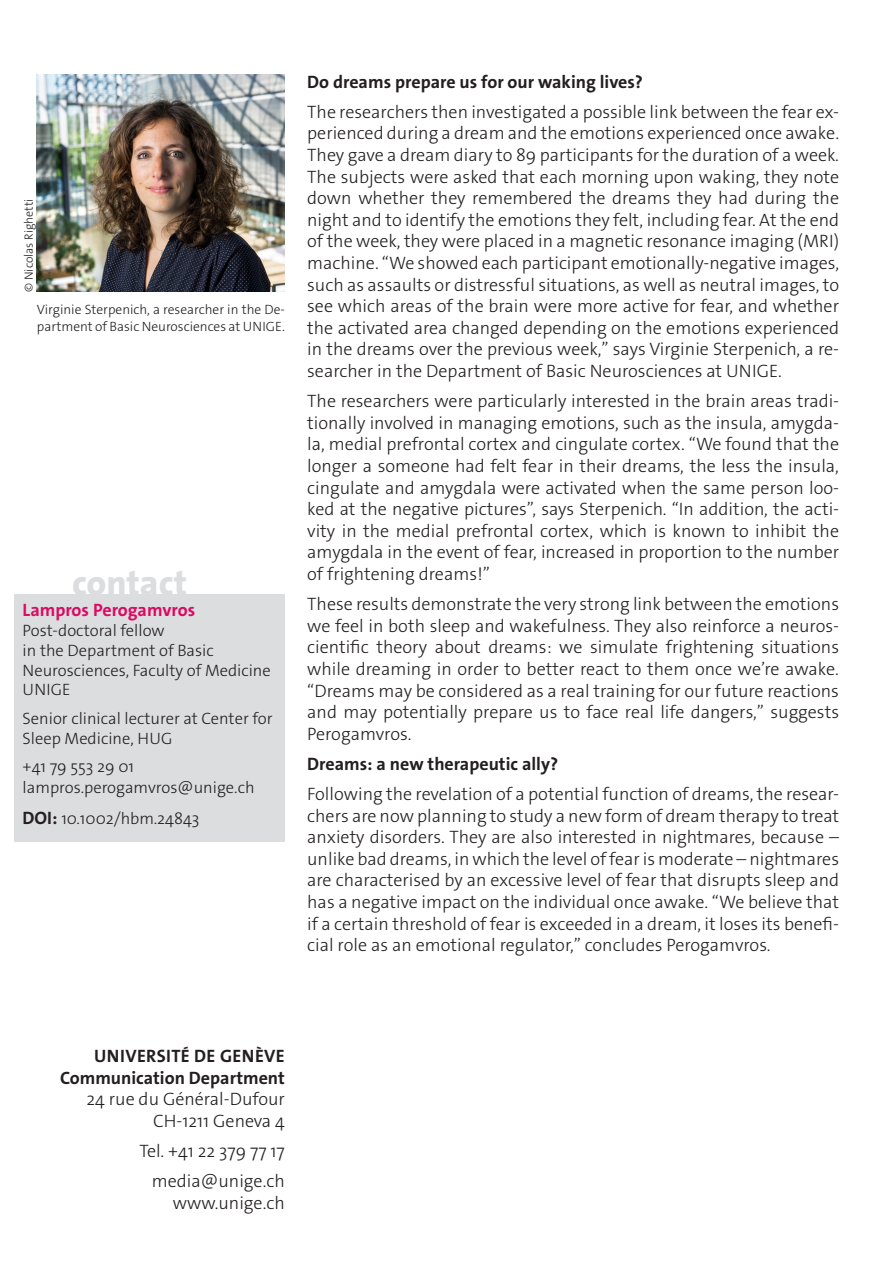
<style>
.page{position:relative;width:893px;height:1263px;background:#fff}
.page>*{position:absolute;margin:0;border:0;box-sizing:border-box;transform-origin:0 0}
._4__texte_courant{font:800 35.7px "The Sans Os F";color:#dcdddf}
._4__texte_courant-2{font:300 18px/21.6px "The Sans Os F";color:#231f20;text-align:justify}
.texte_courant{font:300 18px/21.6px "The Sans Os F";color:#231f20;text-align:right}
._4__texte_courant-3{font:700 18px "The Sans Os F";color:#231f20}
.texte_courant-2{font:700 18px "The Sans Os F";letter-spacing:.02em;color:#231f20}
._4__texte_courant-4{font:700 18px "The Sans Os F";color:#db0a62}
._4__texte_courant-5{font:300 16.5px/19.8px "The Sans Os F";color:#231f20}
._4__texte_courant-6{font:300 13.5px/16.2px "The Sans Os F";color:#231f20}
.t1{font:300 12px "The Sans Os F";color:#231f20}
.s1{font-weight:700;font-size:18px}
.s2{font-weight:700}
</style>
<div class="page">
<div style="left:14px;top:594px;width:271px;height:248px;background:#dcdddf"></div>
<img style="left:37px;top:74px;width:248px;height:218px">
<p class="t1" style="left:21px;top:292px;width:94px;rotate:-90deg">© Nicolas Righetti</p>
<p class="_4__texte_courant-6" style="left:37px;top:302px;width:250px">Virginie Sterpenich, a researcher in the De&shy;partment of Basic Neurosciences at UNIGE.</p>
<p class="_4__texte_courant" style="left:72px;top:560px;width:116px">contact</p>
<p class="_4__texte_courant-4" style="left:23px;top:599px;width:174px">Lampros Perogamvros</p>
<p class="_4__texte_courant-5" style="left:23px;top:621px;width:250px">Post-doctoral fellow<br>in the Department of Basic<br>Neurosciences, Faculty of Medicine<br>UNIGE</p>
<p class="_4__texte_courant-5" style="left:23px;top:708px;width:251px">Senior clinical lecturer at Center for<br>Sleep Medicine, HUG</p>
<p class="_4__texte_courant-5" style="left:23px;top:756px;width:233px;line-height:21.6px">+41 79 553 29 01 lampros.perogamvros@unige.ch</p>
<p class="_4__texte_courant-5" style="left:23px;top:808px;width:178px"><span class="s1">DOI:</span> 10.1002/hbm.24843</p>
<p class="_4__texte_courant-3" style="left:307px;top:70px;width:337px">Do dreams prepare us for our waking lives?</p>
<p class="_4__texte_courant-2" style="left:307px;top:101px;width:533px">The researchers then investigated a possible link between the fear ex&shy;perienced during a dream and the emotions experienced once awake.<br>They gave a dream diary to 89 participants for the duration of a week.<br>The subjects were asked that each morning upon waking, they note down whether they remembered the dreams they had during the night and to identify the emotions they felt, including fear. At the end of the week, they were placed in a magnetic resonance imaging (MRI) machine. “We showed each participant emotionally-negative images, such as assaults or distressful situations, as well as neutral images, to see which areas of the brain were more active for fear, and whether the activated area changed depending on the emotions experienced in the dreams over the previous week,” says Virginie Sterpenich, a re&shy;searcher in the Department of Basic Neurosciences at UNIGE.</p>
<p class="_4__texte_courant-2" style="left:307px;top:390px;width:533px">The researchers were particularly interested in the brain areas tradi&shy;tionally involved in managing emotions, such as the insula, amygda&shy;la, medial prefrontal cortex and cingulate cortex. “We found that the longer a someone had felt fear in their dreams, the less the insula, cingulate and amygdala were activated when the same person loo&shy;ked at the negative pictures”, says Sterpenich. “In addition, the acti&shy;vity in the medial prefrontal cortex, which is known to inhibit the amygdala in the event of fear, increased in proportion to the number of frightening dreams!”</p>
<p class="_4__texte_courant-2" style="left:307px;top:593px;width:533px">These results demonstrate the very strong link between the emotions we feel in both sleep and wakefulness. They also reinforce a neuros&shy;cientific theory about dreams: we simulate frightening situations while dreaming in order to better react to them once we’re awake. “Dreams may be considered as a real training for our future reactions and may potentially prepare us to face real life dangers,” suggests Perogamvros.</p>
<p class="_4__texte_courant-3" style="left:307px;top:752px;width:253px">Dreams: a new therapeutic ally?</p>
<p class="_4__texte_courant-2" style="left:307px;top:783px;width:533px">Following the revelation of a potential function of dreams, the resear&shy;chers are now planning to study a new form of dream therapy to treat anxiety disorders. They are also interested in nightmares, because – unlike bad dreams, in which the level of fear is moderate – nightmares are characterised by an excessive level of fear that disrupts sleep and has a negative impact on the individual once awake. “We believe that if a certain threshold of fear is exceeded in a dream, it loses its benefi&shy;cial role as an emotional regulator,” concludes Perogamvros.</p>
<p class="texte_courant-2" style="left:94px;top:1044px;width:192px">UNIVERSITÉ DE GENÈVE</p>
<p class="texte_courant" style="left:60px;top:1067px;width:226px"><span class="s2">Communication Department<br></span>24 rue du Général-Dufour<br>CH-1211 Geneva 4</p>
<p class="texte_courant" style="left:139px;top:1140px;width:147px">Tel. +41 22 379 77 17</p>
<p class="texte_courant" style="left:152px;top:1170px;width:135px">media@unige.ch www.unige.ch</p>
</div>
